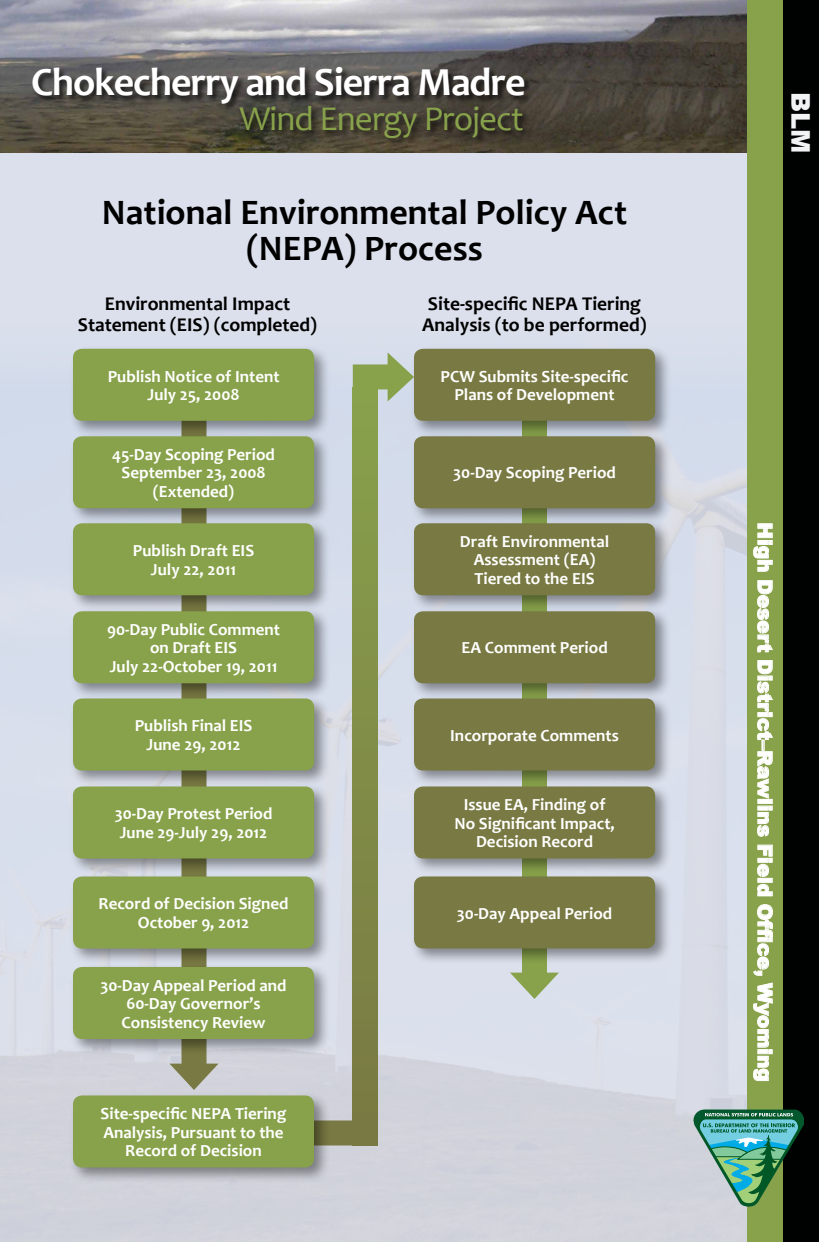
<style>
.page{position:relative;width:819px;height:1242px;background:#fff}
.page>*{position:absolute;margin:0;border:0;box-sizing:border-box;transform-origin:0 0}
.t1{font:700 40px "Candara";letter-spacing:-.025em;color:#fff}
.t2{font:700 36px/36px "Candara";color:#000;text-align:center}
.t3{font:35px "Candara";letter-spacing:-.025em;color:#88a24b}
.t4{font:900 25.75px "Arial";color:#f1f3f4}
.t5{font:900 20px "Arial";color:#fff}
.t6{font:700 19.5px/21px "Candara";color:#000}
.t7{font:700 17px/18.5px "Candara";color:#fff;text-align:center}
</style>
<div class="page">
<div style="left:0;top:147px;width:753px;height:1095px;background:#dbe0ec"></div>
<img style="left:0;top:352px;width:747px;height:890px">
<img style="left:0;top:0;width:747px;height:153px">
<div style="left:31px;top:66px;width:502px;height:47px;background:#000;opacity:.75"></div>
<div style="left:238px;top:104px;width:293px;height:43px;background:#000;opacity:.75"></div>
<div style="left:783px;top:0;width:36px;height:1242px;background:#000101"></div>
<div style="left:747px;top:0;width:36px;height:1242px;background:#88a24b"></div>
<svg style="left:754px;top:524px;width:18px;height:47px"></svg>
<svg style="left:758px;top:581px;width:15px;height:71px"></svg>
<svg style="left:758px;top:660px;width:15px;height:138px"></svg>
<div style="left:758px;top:799px;width:14px;height:4px;border:1px solid #fff"></div>
<svg style="left:758px;top:806px;width:14px;height:30px"></svg>
<svg style="left:758px;top:845px;width:14px;height:32px"></svg>
<div style="left:758px;top:878px;width:14px;height:4px;border:1px solid #fff"></div>
<svg style="left:758px;top:884px;width:14px;height:12px"></svg>
<svg style="left:754px;top:904px;width:19px;height:71px"></svg>
<svg style="left:754px;top:983px;width:18px;height:98px"></svg>
<svg style="left:694px;top:1110px;width:110px;height:97px"></svg>
<div style="left:297px;top:1120px;width:79px;height:26px;background:#797943"></div>
<div style="left:353px;top:364px;width:41px;height:25px;background:#88a24b"></div>
<svg style="left:388px;top:352px;width:22px;height:50px"></svg>
<div style="left:353px;top:387px;width:25px;height:759px;background:linear-gradient(to bottom,#88a14c,#797843)"></div>
<svg style="left:510px;top:973px;width:49px;height:26px"></svg>
<div style="left:410px;top:345px;width:262px;height:92px;background:#000;opacity:.41"></div>
<div style="left:414px;top:349px;width:241px;height:72px;background:#797943;border-radius:9px"></div>
<div style="left:410px;top:520px;width:262px;height:92px;background:#000;opacity:.41"></div>
<div style="left:414px;top:523px;width:241px;height:72px;background:#797943;border-radius:9px"></div>
<div style="left:410px;top:433px;width:262px;height:92px;background:#000;opacity:.41"></div>
<div style="left:414px;top:436px;width:241px;height:72px;background:#797943;border-radius:9px"></div>
<div style="left:410px;top:608px;width:262px;height:92px;background:#000;opacity:.41"></div>
<div style="left:414px;top:611px;width:241px;height:72px;background:#797943;border-radius:9px"></div>
<div style="left:410px;top:695px;width:262px;height:92px;background:#000;opacity:.41"></div>
<div style="left:414px;top:699px;width:241px;height:72px;background:#797943;border-radius:9px"></div>
<div style="left:410px;top:783px;width:262px;height:92px;background:#000;opacity:.41"></div>
<div style="left:414px;top:786px;width:241px;height:72px;background:#797943;border-radius:9px"></div>
<div style="left:410px;top:873px;width:262px;height:92px;background:#000;opacity:.41"></div>
<div style="left:414px;top:876px;width:241px;height:72px;background:#797943;border-radius:9px"></div>
<svg style="left:169px;top:1064px;width:50px;height:26px"></svg>
<div style="left:69px;top:345px;width:262px;height:92px;background:#000;opacity:.41"></div>
<div style="left:73px;top:349px;width:241px;height:72px;background:#88a24b;border-radius:9px"></div>
<div style="left:69px;top:433px;width:262px;height:92px;background:#000;opacity:.41"></div>
<div style="left:73px;top:436px;width:241px;height:72px;background:#88a24b;border-radius:9px"></div>
<div style="left:69px;top:520px;width:262px;height:92px;background:#000;opacity:.41"></div>
<div style="left:73px;top:523px;width:241px;height:72px;background:#88a24b;border-radius:9px"></div>
<div style="left:69px;top:608px;width:262px;height:92px;background:#000;opacity:.41"></div>
<div style="left:73px;top:611px;width:241px;height:72px;background:#88a24b;border-radius:9px"></div>
<div style="left:69px;top:695px;width:262px;height:92px;background:#000;opacity:.41"></div>
<div style="left:73px;top:698px;width:241px;height:72px;background:#88a24b;border-radius:9px"></div>
<div style="left:69px;top:783px;width:262px;height:92px;background:#000;opacity:.41"></div>
<div style="left:73px;top:786px;width:241px;height:72px;background:#88a24b;border-radius:9px"></div>
<div style="left:69px;top:873px;width:262px;height:92px;background:#000;opacity:.41"></div>
<div style="left:73px;top:876px;width:241px;height:72px;background:#88a24b;border-radius:9px"></div>
<div style="left:69px;top:963px;width:262px;height:92px;background:#000;opacity:.41"></div>
<div style="left:73px;top:967px;width:241px;height:72px;background:#88a24b;border-radius:9px"></div>
<div style="left:69px;top:1092px;width:262px;height:92px;background:#000;opacity:.41"></div>
<div style="left:73px;top:1095px;width:241px;height:72px;background:#88a24b;border-radius:9px"></div>
<h1 class="t1" style="left:31px;top:58px;width:496px">Chokecherry and Sierra Madre</h1>
<h3 class="t3" style="left:240px;top:97px;width:286px">Wind Energy Project</h3>
<h3 class="t4" style="left:819px;top:92px;width:63px;rotate:90deg">BLM</h3>
<h2 class="t2" style="left:102px;top:194px;width:527px">National Environmental Policy Act (NEPA) Process</h2>
<p class="t6" style="left:422px;top:293px;width:226px">Site-specific NEPA Tiering<br>Analysis (to be performed)</p>
<p class="t7" style="left:441px;top:367px;width:189px">PCW Submits Site-specific<br>Plans of Development</p>
<p class="t6" style="left:78px;top:293px;width:241px;text-align:center">Environmental Impact<br>Statement (EIS) (completed)</p>
<p class="t7" style="left:108px;top:367px;width:173px">Publish Notice of Intent<br>July 25, 2008</p>
<p class="t7" style="left:112px;top:445px;width:164px">45-Day Scoping Period<br>September 23, 2008 (Extended)</p>
<p class="t7" style="left:133px;top:541px;width:123px">Publish Draft EIS<br>July 22, 2011</p>
<p class="t7" style="left:107px;top:620px;width:175px">90-Day Public Comment on Draft EIS<br>July 22-October 19, 2011</p>
<p class="t7" style="left:135px;top:717px;width:119px">Publish Final EIS<br>June 29, 2012</p>
<p class="t7" style="left:115px;top:805px;width:159px;text-align:left">30-Day Protest Period<br>June 29-July 29, 2012</p>
<p class="t7" style="left:99px;top:895px;width:192px">Record of Decision Signed<br>October 9, 2012</p>
<p class="t7" style="left:101px;top:976px;width:188px">30-Day Appeal Period and<br>60-Day Governor’s<br>Consistency Review</p>
<p class="t7" style="left:101px;top:1104px;width:187px">Site-specific NEPA Tiering<br>Analysis, Pursuant to the<br>Record of Decision</p>
<p class="t7" style="left:453px;top:464px;width:164px">30-Day Scoping Period</p>
<p class="t7" style="left:460px;top:532px;width:151px">Draft Environmental<br>Assessment (EA)<br>Tiered to the EIS</p>
<p class="t7" style="left:461px;top:639px;width:148px">EA Comment Period</p>
<p class="t7" style="left:450px;top:726px;width:170px">Incorporate Comments</p>
<p class="t7" style="left:454px;top:795px;width:162px">Issue EA, Finding of<br>No Significant Impact,<br>Decision Record</p>
<p class="t7" style="left:457px;top:904px;width:157px">30-Day Appeal Period</p>
<p class="t5" style="left:780px;top:522px;width:561px;rotate:90deg">High Desert District–Rawlins Field Office, Wyom ni g</p>
</div>
